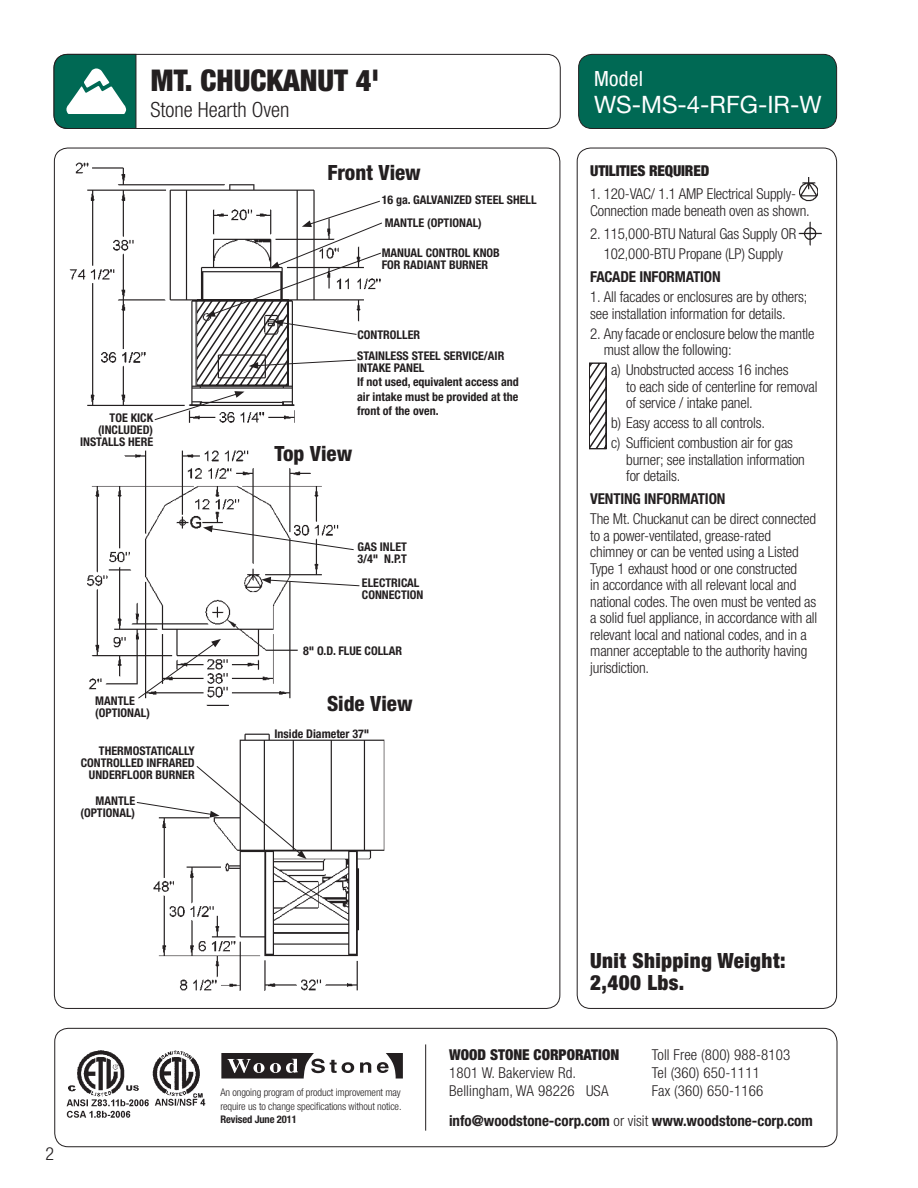
<style>
.page{position:relative;width:918px;height:1188px;background:#fff}
.page>*{position:absolute;margin:0;border:0;box-sizing:border-box;transform-origin:0 0}
.t1{font:900 condensed 30px "Helvetica Neue LT Std";color:#231f20}
.t2{font:24px "Helvetica Neue LT Std";color:#fff}
.t3{font:900 condensed 21px/22.5px "Helvetica Neue LT Std";letter-spacing:.02em;color:#231f20}
.t4{font:800 condensed 21px "Helvetica Neue LT Std";color:#231f20}
.t5{font:300 condensed 21px "Helvetica Neue LT Std";color:#231f20}
.t6{font:condensed 21px "Helvetica Neue LT Std";letter-spacing:.02em;color:#fff}
.t7{font:300 condensed 18px "Helvetica Neue LT Std";color:#231f20}
.Installation_Body_Co{font:300 condensed 15px/16.5px "Helvetica Neue LT Std";letter-spacing:-.01em;color:#231f20}
.Installation_Body_Co-2{font:700 condensed 15px "Helvetica Neue LT Std";letter-spacing:-.005em;color:#231f20}
.Installation_Body_Co-3{font:300 condensed 15px "Helvetica Neue LT Std";letter-spacing:.01em;color:#231f20}
.Installation_Body_Co-4{font:900 condensed 15px/18px "Helvetica Neue LT Std";letter-spacing:-.005em;color:#231f20}
.t8{font:700 condensed 12px/12px "Helvetica Neue LT Std";color:#231f20}
.t9{font:300 condensed 10.5px/13.5px "Helvetica Neue LT Std";letter-spacing:-.01em;color:#231f20;text-align:justify}
.s1{font-weight:700}
.s2{font-weight:300}
</style>
<div class="page">
<img style="left:69px;top:162px;width:246px;height:261px">
<svg style="left:154px;top:391px;width:90px;height:30px"></svg>
<svg style="left:197px;top:200px;width:185px;height:185px"></svg>
<img style="left:87px;top:450px;width:252px;height:256px">
<svg style="left:137px;top:639px;width:84px;height:60px"></svg>
<svg style="left:203px;top:526px;width:151px;height:25px"></svg>
<svg style="left:261px;top:577px;width:99px;height:10px"></svg>
<div style="left:302px;top:636px;width:68px;height:25px;background:#fff"></div>
<div style="left:54px;top:54px;width:507px;height:75px;border:1px solid #231f20;border-radius:14px"></div>
<div style="left:579px;top:54px;width:258px;height:75px;background:#006954;border-radius:14px"></div>
<div style="left:578px;top:54px;width:259px;height:75px;border:1px solid #231f20;border-radius:14px"></div>
<div style="left:54px;top:1028px;width:783px;height:119px;border:1px solid #231f20;border-radius:14px"></div>
<hr style="left:425px;top:1044px;width:1px;height:87px;background:#231f20">
<svg style="left:221px;top:1053px;width:116px;height:26px"></svg>
<div style="left:342px;top:1062px;width:12px;height:11px;background:#231f20;border-radius:50%"></div>
<svg style="left:345px;top:1065px;width:6px;height:6px"></svg>
<svg style="left:360px;top:1062px;width:11px;height:11px"></svg>
<svg style="left:377px;top:1053px;width:26px;height:26px"></svg>
<img style="left:799px;top:177px;width:19px;height:24px">
<svg style="left:53px;top:54px;width:84px;height:75px"></svg>
<img style="left:66px;top:1050px;width:140px;height:68px">
<svg style="left:591px;top:365px;width:14px;height:82px"></svg>
<div style="left:589px;top:363px;width:18px;height:86px;border:1px solid #231f20"></div>
<img style="left:798px;top:221px;width:24px;height:25px">
<img style="left:153px;top:733px;width:232px;height:258px">
<svg style="left:136px;top:765px;width:171px;height:94px"></svg>
<p class="t1" style="left:151px;top:62px;width:230px">MT. CHUCKANUT 4'</p>
<p class="t5" style="left:150px;top:97px;width:141px">Stone Hearth Oven</p>
<p class="t4" style="left:327px;top:159px;width:95px">Front View</p>
<p class="t8" style="left:382px;top:193px;width:157px">16 ga. GALVANIZED STEEL SHELL</p>
<p class="t8" style="left:385px;top:217px;width:99px">MANTLE (OPTIONAL)</p>
<p class="t8" style="left:382px;top:247px;width:120px">MANUAL CONTROL KNOB<br>FOR RADIANT BURNER</p>
<p class="t8" style="left:358px;top:329px;width:64px">CONTROLLER</p>
<p class="t8" style="left:80px;top:411px;width:75px;text-align:right">TOE KICK (INCLUDED)<br>INSTALLS HERE</p>
<p class="t8" style="left:95px;top:695px;width:56px">MANTLE (OPTIONAL)</p>
<p class="t8" style="left:81px;top:744px;width:115px;text-align:right">THERMOSTATICALLY<br>CONTROLLED INFRARED<br>UNDERFLOOR BURNER</p>
<p class="t8" style="left:81px;top:794px;width:56px;text-align:right">MANTLE (OPTIONAL)</p>
<p class="t8" style="left:357px;top:350px;width:149px">STAINLESS STEEL SERVICE/AIR<br>INTAKE PANEL</p>
<p class="t8" style="left:357px;top:375px;width:163px;line-height:14.4px;text-align:justify">If not used, equivalent access and air intake must be provided at the front of the oven.</p>
<p class="t4" style="left:274px;top:441px;width:79px">Top View</p>
<p class="t8" style="left:357px;top:540px;width:51px">GAS INLET</p>
<p class="t8" style="left:357px;top:552px;width:51px">3/4" N.P.T</p>
<p class="t8" style="left:362px;top:577px;width:63px">ELECTRICAL<br>CONNECTION</p>
<p class="t8" style="left:303px;top:645px;width:101px">8" O.D. FLUE COLLAR</p>
<p class="t4" style="left:327px;top:691px;width:87px">Side View</p>
<p class="t8" style="left:274px;top:728px;width:96px">Inside Diameter 37"</p>
<p class="t6" style="left:594px;top:66px;width:51px">Model</p>
<p class="t2" style="left:594px;top:90px;width:229px">WS-MS-4-RFG-IR-W</p>
<p class="Installation_Body_Co-4" style="left:590px;top:161px;width:121px">UTILITIES REQUIRED</p>
<p class="Installation_Body_Co" style="left:590px;top:185px;width:221px">1. 120-VAC/ 1.1 AMP Electrical Supply-<br>Connection made beneath oven as shown.</p>
<p class="Installation_Body_Co" style="left:590px;top:225px;width:208px">2. 115,000-BTU Natural Gas Supply OR</p>
<p class="Installation_Body_Co" style="left:604px;top:245px;width:181px">102,000-BTU Propane (LP) Supply</p>
<p class="Installation_Body_Co-2" style="left:590px;top:268px;width:132px">FACADE INFORMATION</p>
<p class="Installation_Body_Co" style="left:590px;top:288px;width:219px">1. All facades or enclosures are by others; see installation information for details.</p>
<p class="Installation_Body_Co" style="left:604px;top:325px;width:212px;text-indent:-14px">2. Any facade or enclosure below the mantle must allow the following:</p>
<p class="Installation_Body_Co" style="left:626px;top:361px;width:193px;text-indent:-15px">a) Unobstructed access 16 inches<br>to each side of centerline for removal of service / intake panel.</p>
<p class="Installation_Body_Co" style="left:611px;top:414px;width:155px">b) Easy access to all controls.</p>
<p class="Installation_Body_Co" style="left:626px;top:434px;width:180px;text-indent:-15px">c) Sufficient combustion air for gas burner; see installation information for details.</p>
<p class="Installation_Body_Co-2" style="left:590px;top:490px;width:137px">VENTING INFORMATION</p>
<p class="Installation_Body_Co" style="left:590px;top:511px;width:229px">The Mt. Chuckanut can be direct connected to a power-ventilated, grease-rated chimney or can be vented using a Listed Type 1 exhaust hood or one constructed<br>in accordance with all relevant local and national codes. The oven must be vented as a solid fuel appliance, in accordance with all relevant local and national codes, and in a manner acceptable to the authority having jurisdiction.</p>
<p class="t7" style="left:45px;top:1144px;width:10px">2</p>
<p class="t9" style="left:220px;top:1086px;width:183px">An ongoing program of product improvement may require us to change specifications without notice.<br><span class="s1">Revised June 2011</span></p>
<p class="t3" style="left:590px;top:949px;width:197px">Unit Shipping Weight:<br>2,400 Lbs.</p>
<p class="Installation_Body_Co-4" style="left:449px;top:1046px;width:172px">WOOD STONE CORPORATION<br><span class="s2">1801 W. Bakerview Rd.</span></p>
<p class="Installation_Body_Co-3" style="left:449px;top:1082px;width:161px">Bellingham, WA 98226 USA</p>
<p class="Installation_Body_Co-3" style="left:652px;top:1046px;width:140px">Toll Free (800) 988-8103</p>
<p class="Installation_Body_Co-3" style="left:652px;top:1064px;width:110px">Tel (360) 650-1111</p>
<p class="Installation_Body_Co-3" style="left:652px;top:1082px;width:113px">Fax (360) 650-1166</p>
<p class="Installation_Body_Co-2" style="left:449px;top:1112px;width:365px">info@woodstone-corp.com <span class="s2">or visit</span> www.woodstone-corp.com</p>
</div>
